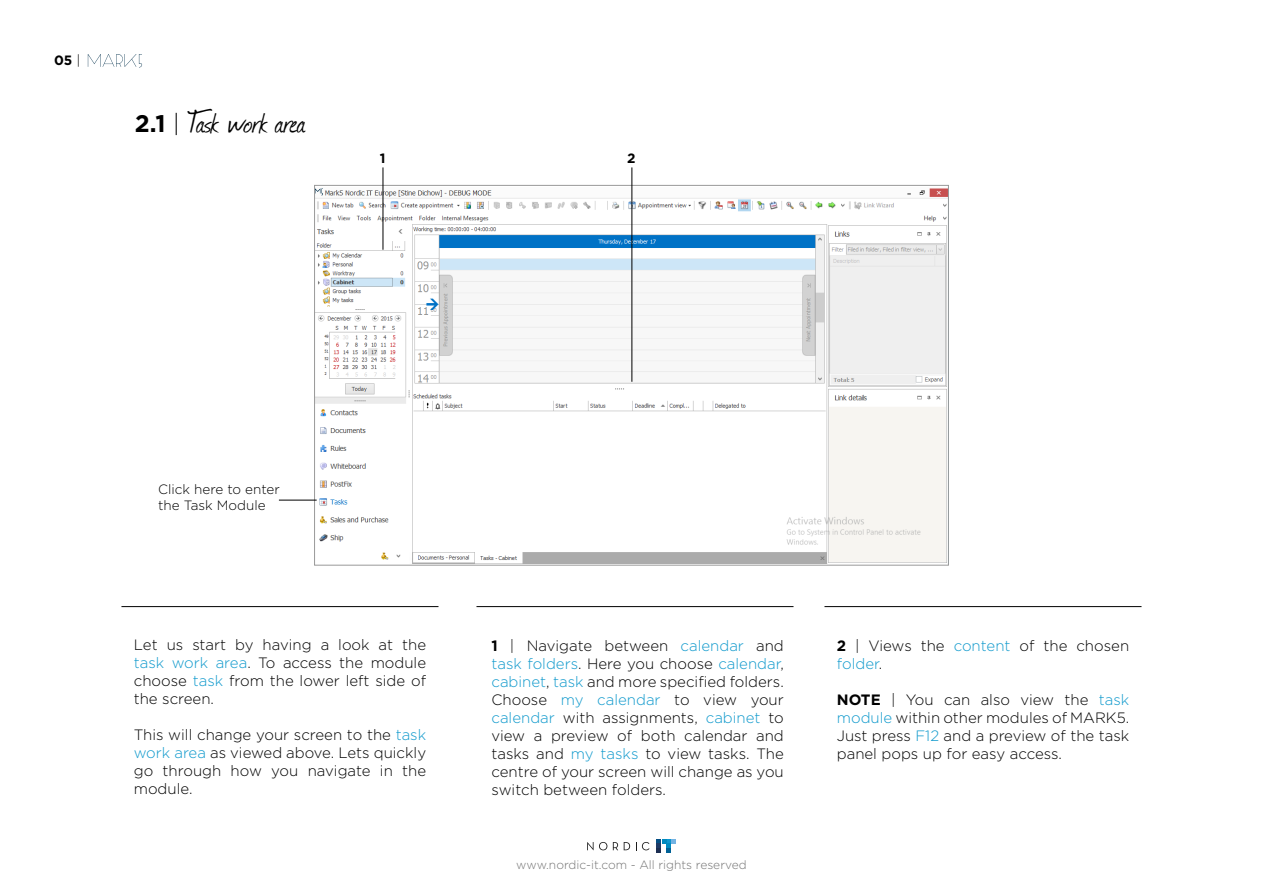
<style>
.page{position:relative;width:1263px;height:893px;background:#fff}
.page>*{position:absolute;margin:0;border:0;box-sizing:border-box;transform-origin:0 0}
.t1{font:34.5px "Journal";letter-spacing:-.01em;color:#000}
.t2{font:300 15px/18px "Gotham";color:#000;text-align:justify}
.t3{font:300 13.5px/16.2px "Gotham";color:#000}
.t4{font:700 13.5px "Gotham";color:#000}
.t5{font:300 12px "Gotham";color:#737373}
.s1{font-weight:300}
.s2{font-family:"Gotham";font-weight:700;font-size:24px}
.s3{font-family:"Gotham";font-weight:300;font-size:24px}
.s4{color:#0f99cc}
.s5{font-weight:700}
</style>
<div class="page">
<svg style="left:88px;top:54px;width:54px;height:14px"></svg>
<svg style="left:656px;top:839px;width:20px;height:14px"></svg>
<svg style="left:587px;top:842px;width:6px;height:8px"></svg>
<svg style="left:599px;top:842px;width:8px;height:8px"></svg>
<svg style="left:613px;top:842px;width:5px;height:8px"></svg>
<svg style="left:624px;top:842px;width:6px;height:8px"></svg>
<svg style="left:636px;top:842px;width:13px;height:8px"></svg>
<hr style="left:121px;top:606px;width:317px;height:1px;background:#000">
<hr style="left:476px;top:606px;width:317px;height:1px;background:#000">
<hr style="left:824px;top:606px;width:317px;height:1px;background:#000">
<img style="left:316px;top:188px;width:631px;height:375px">
<hr style="left:383px;top:167px;width:1px;height:83px;background:#000">
<hr style="left:631px;top:167px;width:1px;height:215px;background:#000">
<hr style="left:279px;top:500px;width:38px;height:1px;background:#000">
<p class="t4" style="left:54px;top:51px;width:28px">05 <span class="s1">|</span></p>
<p class="t1" style="left:135px;top:99px;width:172px"><span class="s2">2.1</span> <span class="s3">|</span> Task work area</p>
<p class="t4" style="left:380px;top:149px;width:7px">1</p>
<p class="t4" style="left:627px;top:149px;width:10px">2</p>
<p class="t3" style="left:158px;top:481px;width:123px">Click here to enter the Task Module</p>
<p class="t2" style="left:134px;top:635px;width:294px">Let us start by having a look at the <span class="s4">task work area</span>. To access the module choose <span class="s4">task</span> from the lower left side of the screen.</p>
<p class="t2" style="left:134px;top:725px;width:294px">This will change your screen to the <span class="s4">task work area</span> as viewed above. Lets quickly go through how you navigate in the module.</p>
<p class="t2" style="left:491px;top:636px;width:294px"><span class="s5">1</span> | Navigate between <span class="s4">calendar</span> and <span class="s4">task folders</span>. Here you choose <span class="s4">calendar</span>, <span class="s4">cabinet</span>, <span class="s4">task</span> and more specified folders.<br>Choose <span class="s4">my calendar</span> to view your <span class="s4">calendar</span> with assignments, <span class="s4">cabinet</span> to view a preview of both calendar and tasks and <span class="s4">my tasks</span> to view tasks. The centre of your screen will change as you switch between folders.</p>
<p class="t2" style="left:837px;top:636px;width:294px"><span class="s5">2</span> | Views the <span class="s4">content</span> of the chosen <span class="s4">folder</span>.</p>
<p class="t2" style="left:837px;top:690px;width:294px"><span class="s5">NOTE</span> | You can also view the <span class="s4">task module</span> within other modules of MARK5.<br>Just press <span class="s4">F12</span> and a preview of the task panel pops up for easy access.</p>
<p class="t5" style="left:516px;top:857px;width:232px">www.nordic-it.com - All rights reserved</p>
</div>
